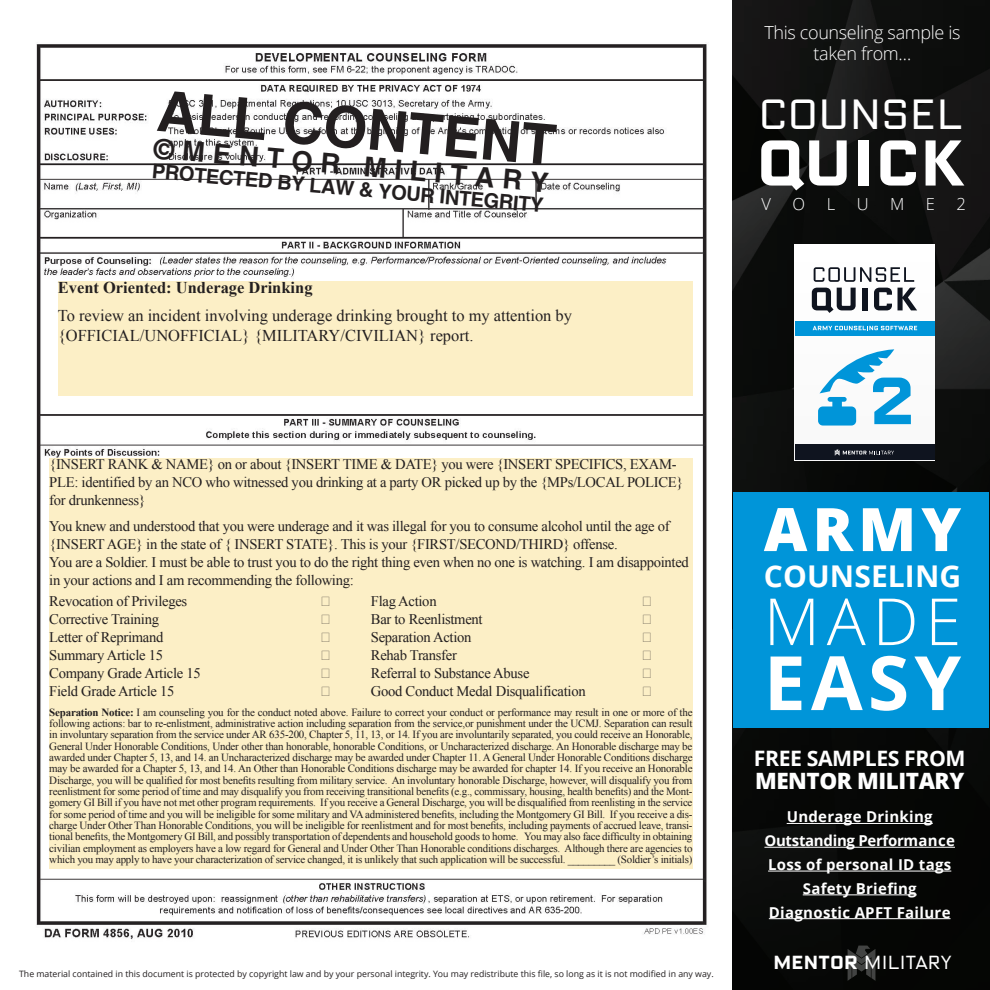
<style>
.page{position:relative;width:990px;height:990px;background:#fff}
.page>*{position:absolute;margin:0;border:0;box-sizing:border-box;transform-origin:0 0}
.t1{font:700 75px "Open Sans";color:#fff}
.t2{font:300 65px "Open Sans";color:#fff}
.t3{font:700 64.88px "Oxide Solid Pro";letter-spacing:-.02em;color:#fff}
.t4{font:800 60px "Open Sans";color:#fff}
.t5{font:700 56.75px "Helvetica";color:#231f20}
.t6{font:300 42.38px "Oxide Solid Pro";letter-spacing:-.02em;color:#fff}
.t7{font:700 30px "Open Sans";color:#fff}
.t8{font:700 27.38px "Helvetica";color:#231f20}
.t9{font:800 22.5px "Open Sans";letter-spacing:-.02em;color:#fff}
.t10{font:700 21.25px "Open Sans";letter-spacing:-.02em;color:#fff}
.t11{font:700 20.12px "Helvetica";color:#231f20}
.t12{font:300 19px "Oxide Solid Pro";letter-spacing:-.02em;color:#fff}
.t13{font:300 18px/20.8px "Open Sans";letter-spacing:-.02em;color:#fff;text-align:center}
.t14{font:300 16.62px "Open Sans";color:#fff}
.t15{font:16.5px/19.8px "Times New Roman";color:#231f20}
.t16{font:700 16.5px "Times New Roman";color:#231f20}
.t17{font:700 15px/23.8px "Open Sans";letter-spacing:.02em;color:#fff;text-align:center}
.t18{font:14.62px/17.9px "Times New Roman";letter-spacing:-.02em;color:#231f20}
.t19{font:11px/11.4px "Times New Roman";letter-spacing:-.02em;color:#231f20;text-align:justify}
.t20{font:8.75px "Open Sans";color:#231f20}
.s1{font-weight:700}
</style>
<div class="page">
<img style="left:733px;top:0;width:257px;height:990px">
<hr style="left:787px;top:823px;width:146px;height:1px;background:#fff">
<hr style="left:764px;top:847px;width:191px;height:1px;background:#fff">
<hr style="left:768px;top:871px;width:183px;height:1px;background:#fff">
<hr style="left:803px;top:894px;width:114px;height:1px;background:#fff">
<hr style="left:769px;top:918px;width:182px;height:1px;background:#fff">
<div style="left:733px;top:493px;width:256px;height:235px;background:#0095d9"></div>
<svg style="left:848px;top:946px;width:27px;height:35px"></svg>
<div style="left:795px;top:244px;width:140px;height:216px;background:#fcfcfc"></div>
<div style="left:795px;top:444px;width:140px;height:16px;background:#0f141f"></div>
<svg style="left:834px;top:450px;width:60px;height:6px"></svg>
<svg style="left:813px;top:267px;width:101px;height:15px"></svg>
<svg style="left:811px;top:288px;width:45px;height:25px"></svg>
<div style="left:862px;top:288px;width:5px;height:22px;background:#0f141f"></div>
<svg style="left:874px;top:288px;width:43px;height:22px"></svg>
<svg style="left:818px;top:349px;width:93px;height:77px"></svg>
<div style="left:795px;top:321px;width:140px;height:14px;background:#0095d9"></div>
<svg style="left:812px;top:326px;width:105px;height:4px"></svg>
<img style="left:36px;top:44px;width:671px;height:896px">
<div style="left:58px;top:282px;width:634px;height:114px;background:#fcefc6"></div>
<div style="left:49px;top:459px;width:643px;height:141px;background:#fcefc6"></div>
<div style="left:49px;top:596px;width:643px;height:114px;background:#fcefc6"></div>
<div style="left:49px;top:708px;width:643px;height:160px;background:#fcefc6"></div>
<h3 class="t5" style="left:160px;top:76px;width:402px;rotate:5deg">ALL CONTENT</h3>
<h3 class="t8" style="left:156px;top:131px;width:397px;rotate:5deg">© MENTOR MILITARY</h3>
<h3 class="t11" style="left:153px;top:159px;width:394px;rotate:5deg">PROTECTED BY LAW &amp; YOUR INTEGRITY</h3>
<h3 class="t16" style="left:58px;top:276px;width:256px">Event Oriented: Underage Drinking</h3>
<h3 class="t15" style="left:58px;top:306px;width:516px">To review an incident involving underage drinking brought to my attention by {OFFICIAL/UNOFFICIAL} {MILITARY/CIVILIAN} report.</h3>
<h3 class="t13" style="left:764px;top:22px;width:198px">This counseling sample is taken from…</h3>
<h3 class="t6" style="left:758px;top:80px;width:207px">COUNSEL</h3>
<h3 class="t3" style="left:756px;top:111px;width:212px">QUICK</h3>
<h3 class="t14" style="left:762px;top:192px;width:11px">V</h3>
<h3 class="t14" style="left:793px;top:192px;width:14px">o</h3>
<h3 class="t14" style="left:827px;top:192px;width:10px">l</h3>
<h3 class="t14" style="left:857px;top:192px;width:13px">u</h3>
<h3 class="t14" style="left:890px;top:192px;width:16px">m</h3>
<h3 class="t14" style="left:926px;top:192px;width:11px">e</h3>
<h3 class="t14" style="left:956px;top:192px;width:11px">2</h3>
<h3 class="t18" style="left:49px;top:455px;width:636px">{INSERT RANK &amp; NAME} on or about {INSERT TIME &amp; DATE} you were {INSERT SPECIFICS, EXAM-<br>PLE: identified by an NCO who witnessed you drinking at a party OR picked up by the {MPs/LOCAL POLICE} for drunkenness}</h3>
<p class="t18" style="left:49px;top:517px;width:641px">You knew and understood that you were underage and it was illegal for you to consume alcohol until the age of {INSERT AGE} in the state of { INSERT STATE}. This is your {FIRST/SECOND/THIRD} offense.<br>You are a Soldier. I must be able to trust you to do the right thing even when no one is watching. I am disappointed in your actions and I am recommending the following:</p>
<h3 class="t18" style="left:371px;top:592px;width:67px">Flag Action</h3>
<h3 class="t18" style="left:642px;top:592px;width:12px">⁯</h3>
<h3 class="t18" style="left:371px;top:610px;width:113px">Bar to Reenlistment</h3>
<h3 class="t18" style="left:642px;top:610px;width:12px">⁯</h3>
<h3 class="t18" style="left:371px;top:628px;width:102px">Separation Action</h3>
<h3 class="t18" style="left:642px;top:628px;width:12px">⁯</h3>
<h3 class="t18" style="left:371px;top:646px;width:88px">Rehab Transfer</h3>
<h3 class="t18" style="left:642px;top:646px;width:12px">⁯</h3>
<h3 class="t18" style="left:371px;top:664px;width:160px">Referral to Substance Abuse</h3>
<h3 class="t18" style="left:642px;top:664px;width:12px">⁯</h3>
<h3 class="t18" style="left:371px;top:682px;width:216px">Good Conduct Medal Disqualification</h3>
<h3 class="t18" style="left:642px;top:682px;width:12px">⁯</h3>
<p class="t19" style="left:49px;top:706px;width:645px"><span class="s1">Separation Notice:</span> I am counseling you for the conduct noted above. Failure to correct your conduct or performance may result in one or more of the following actions: bar to re-enlistment, administrative action including separation from the service,or punishment under the UCMJ. Separation can result in involuntary separation from the service under AR 635-200, Chapter 5, 11, 13, or 14. If you are involuntarily separated, you could receive an Honorable, General Under Honorable Conditions, Under other than honorable, honorable Conditions, or Uncharacterized discharge. An Honorable discharge may be awarded under Chapter 5, 13, and 14. an Uncharacterized discharge may be awarded under Chapter 11. A General Under Honorable Conditions discharge may be awarded for a Chapter 5, 13, and 14. An Other than Honorable Conditions discharge may be awarded for chapter 14. If you receive an Honorable Discharge, you will be qualified for most benefits resulting from military service. An involuntary honorable Discharge, however, will disqualify you from reenlistment for some period of time and may disqualify you from receiving transitional benefits (e.g., commissary, housing, health benefits) and the Mont&shy;gomery GI Bill if you have not met other program requirements. If you receive a General Discharge, you will be disqualified from reenlisting in the service for some period of time and you will be ineligible for some military and VA administered benefits, including the Montgomery GI Bill. If you receive a dis&shy;charge Under Other Than Honorable Conditions, you will be ineligible for reenlistment and for most benefits, including payments of accrued leave, transi&shy;tional benefits, the Montgomery GI Bill, and possibly transportation of dependents and household goods to home. You may also face difficulty in obtaining civilian employment as employers have a low regard for General and Under Other Than Honorable conditions discharges. Although there are agencies to which you may apply to have your characterization of service changed, it is unlikely that such application will be successful. _________ (Soldier’s initials)</p>
<h3 class="t18" style="left:49px;top:592px;width:139px">Revocation of Privileges</h3>
<h3 class="t18" style="left:320px;top:592px;width:12px">⁯</h3>
<h3 class="t18" style="left:49px;top:610px;width:111px">Corrective Training</h3>
<h3 class="t18" style="left:320px;top:610px;width:12px">⁯</h3>
<h3 class="t18" style="left:49px;top:628px;width:116px">Letter of Reprimand</h3>
<h3 class="t18" style="left:320px;top:628px;width:12px">⁯</h3>
<h3 class="t18" style="left:49px;top:646px;width:115px">Summary Article 15</h3>
<h3 class="t18" style="left:320px;top:646px;width:12px">⁯</h3>
<h3 class="t18" style="left:49px;top:664px;width:153px">Company Grade Article 15</h3>
<h3 class="t18" style="left:320px;top:664px;width:12px">⁯</h3>
<h3 class="t18" style="left:49px;top:682px;width:127px">Field Grade Article 15</h3>
<h3 class="t18" style="left:320px;top:682px;width:12px">⁯</h3>
<p class="t20" style="left:19px;top:968px;width:696px">The material contained in this document is protected by copyright law and by your personal integrity. You may redistribute this file, so long as it is not modified in any way.</p>
<h3 class="t4" style="left:764px;top:484px;width:199px">ARMY</h3>
<h3 class="t7" style="left:764px;top:555px;width:106px">Cou nseli</h3>
<h3 class="t7" style="left:915px;top:555px;width:48px">ng</h3>
<h2 class="t2" style="left:764px;top:577px;width:188px">MADE</h2>
<h1 class="t1" style="left:764px;top:630px;width:199px">EASY</h1>
<h3 class="t10" style="left:754px;top:743px;width:213px">FREE SAMPLES FROM</h3>
<h3 class="t9" style="left:755px;top:763px;width:211px">MENTOR MILITARY</h3>
<h3 class="t17" style="left:764px;top:805px;width:192px">Underage Drinking<br>Outstanding Performance<br>Loss of personal ID tags<br>Safety Briefing<br>Diagnostic APFT Failure</h3>
<h3 class="t12" style="left:773px;top:948px;width:180px"><span class="s1">MENTOR</span> MILITARY</h3>
</div>
